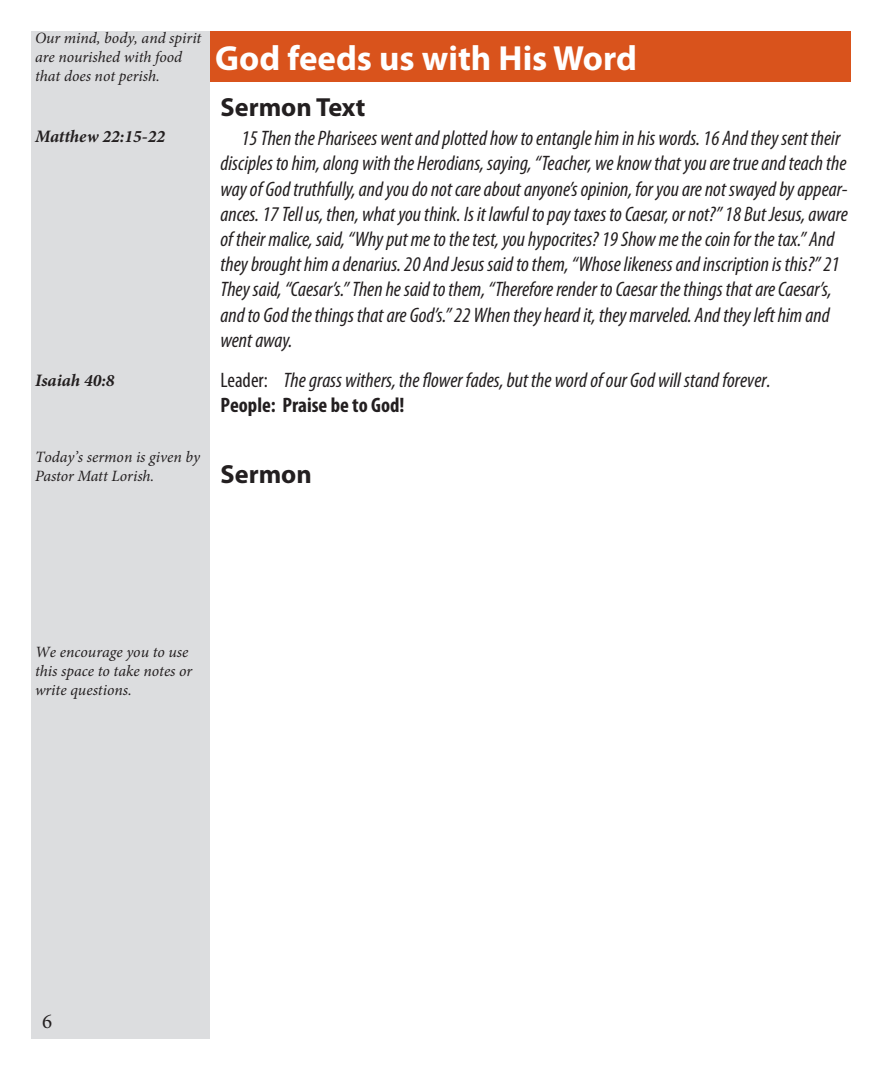
<style>
.page{position:relative;width:882px;height:1071px;background:#fff}
.page>*{position:absolute;margin:0;border:0;box-sizing:border-box;transform-origin:0 0}
.t1{font:700 35px "Myriad Pro";color:#fff}
.t2{font:700 26.25px "Myriad Pro";color:#231f20}
.t3{font:italic condensed 21px/25.2px "Myriad Pro";color:#231f20}
.t4{font:700 condensed 21px "Myriad Pro";color:#231f20}
.t5{font:21px "Minion Pro";color:#231f20}
.t6{font:italic 700 17.5px "Minion Pro";color:#231f20}
.t7{font:italic 15.75px/18.9px "Minion Pro";color:#231f20}
.s1{font-style:normal}
</style>
<div class="page">
<div style="left:32px;top:32px;width:178px;height:1008px;background:#dcdddf"></div>
<div style="left:210px;top:32px;width:640px;height:50px;background:#d9531c"></div>
<p class="t7" style="left:35px;top:28px;width:168px">Our mind, body, and spirit are nourished with food that does not perish.</p>
<p class="t1" style="left:215px;top:35px;width:423px">God feeds us with His Word</p>
<p class="t2" style="left:220px;top:90px;width:146px">Sermon Text</p>
<p class="t6" style="left:35px;top:124px;width:132px">Matthew 22:15-22</p>
<p class="t3" style="left:220px;top:125px;width:629px;text-indent:21px">15 Then the Pharisees went and plotted how to entangle him in his words. 16 And they sent their disciples to him, along with the Herodians, saying, “Teacher, we know that you are true and teach the way of God truthfully, and you do not care about anyone’s opinion, for you are not swayed by appear&shy;ances. 17 Tell us, then, what you think. Is it lawful to pay taxes to Caesar, or not?” 18 But Jesus, aware of their malice, said, “Why put me to the test, you hypocrites? 19 Show me the coin for the tax.” And they brought him a denarius. 20 And Jesus said to them, “Whose likeness and inscription is this?” 21<br>They said, “Caesar’s.” Then he said to them, “Therefore render to Caesar the things that are Caesar’s, and to God the things that are God’s.” 22 When they heard it, they marveled. And they left him and went away.</p>
<p class="t6" style="left:35px;top:368px;width:81px">Isaiah 40:8</p>
<p class="t7" style="left:35px;top:448px;width:167px">Today’s sermon is given by<br>Pastor Matt Lorish.</p>
<p class="t3" style="left:220px;top:367px;width:552px"><span class="s1">Leader:</span> The grass withers, the flower fades, but the word of our God will stand forever.</p>
<p class="t4" style="left:220px;top:392px;width:185px">People: Praise be to God!</p>
<p class="t2" style="left:220px;top:457px;width:93px">Sermon</p>
<p class="t7" style="left:35px;top:642px;width:159px">We encourage you to use this space to take notes or write questions.</p>
<p class="t5" style="left:42px;top:1007px;width:12px">6</p>
</div>
